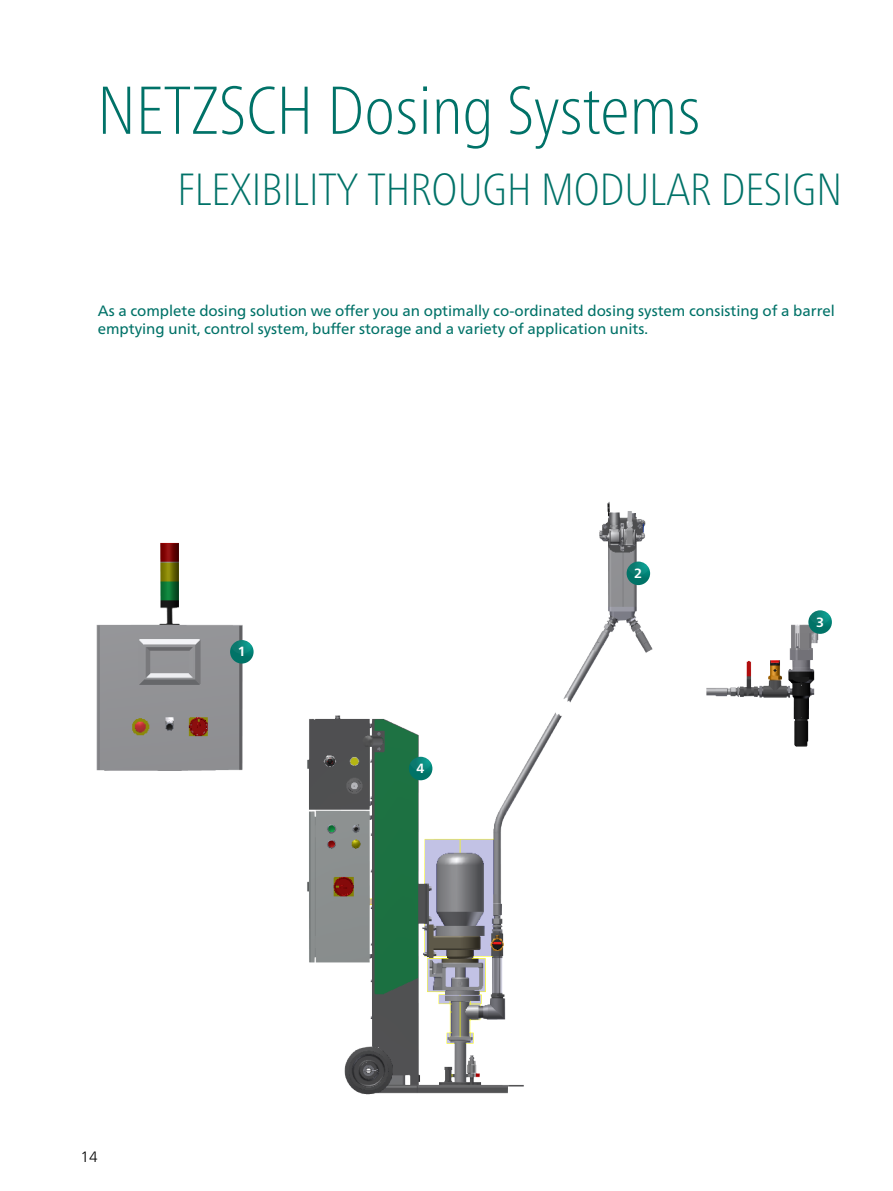
<style>
.page{position:relative;width:893px;height:1191px;background:#fff}
.page>*{position:absolute;margin:0;border:0;box-sizing:border-box;transform-origin:0 0}
.t1{font:100 condensed 67.5px "Frutiger Neue LTW1 G";color:#007268}
.t2{font:100 condensed 45px "Frutiger Neue LTW1 G";color:#007268}
.t3{font:15px/18px "Frutiger Neue LTW1 G";color:#007268}
.t4{font:300 15px "Frutiger Neue LTW1 G";color:#000}
.t5{font:700 13.35px "Frutiger Neue LTW1 G";color:#fff}
</style>
<div class="page">
<img style="left:706px;top:624px;width:113px;height:123px">
<img style="left:307px;top:501px;width:346px;height:594px">
<img style="left:96px;top:501px;width:214px;height:269px">
<svg style="left:230px;top:640px;width:24px;height:23px"></svg>
<svg style="left:231px;top:640px;width:22px;height:14px"></svg>
<svg style="left:409px;top:756px;width:23px;height:24px"></svg>
<svg style="left:410px;top:756px;width:21px;height:14px"></svg>
<svg style="left:627px;top:561px;width:23px;height:24px"></svg>
<svg style="left:628px;top:561px;width:21px;height:14px"></svg>
<svg style="left:808px;top:618px;width:24px;height:16px"></svg>
<svg style="left:809px;top:610px;width:22px;height:14px"></svg>
<h1 class="t1" style="left:97px;top:61px;width:605px">NETZSCH Dosing Systems</h1>
<h2 class="t2" style="left:178px;top:157px;width:666px">FLEXIBILITY THROUGH MODULAR DESIGN</h2>
<p class="t3" style="left:98px;top:301px;width:738px">As a complete dosing solution we offer you an optimally co-ordinated dosing system consisting of a barrel emptying unit, control system, buffer storage and a variety of application units.</p>
<p class="t5" style="left:238px;top:643px;width:9px">1</p>
<p class="t4" style="left:81px;top:1147px;width:19px">14</p>
<p class="t5" style="left:417px;top:760px;width:9px">4</p>
<p class="t5" style="left:634px;top:565px;width:9px">2</p>
<p class="t5" style="left:816px;top:614px;width:9px">3</p>
</div>
